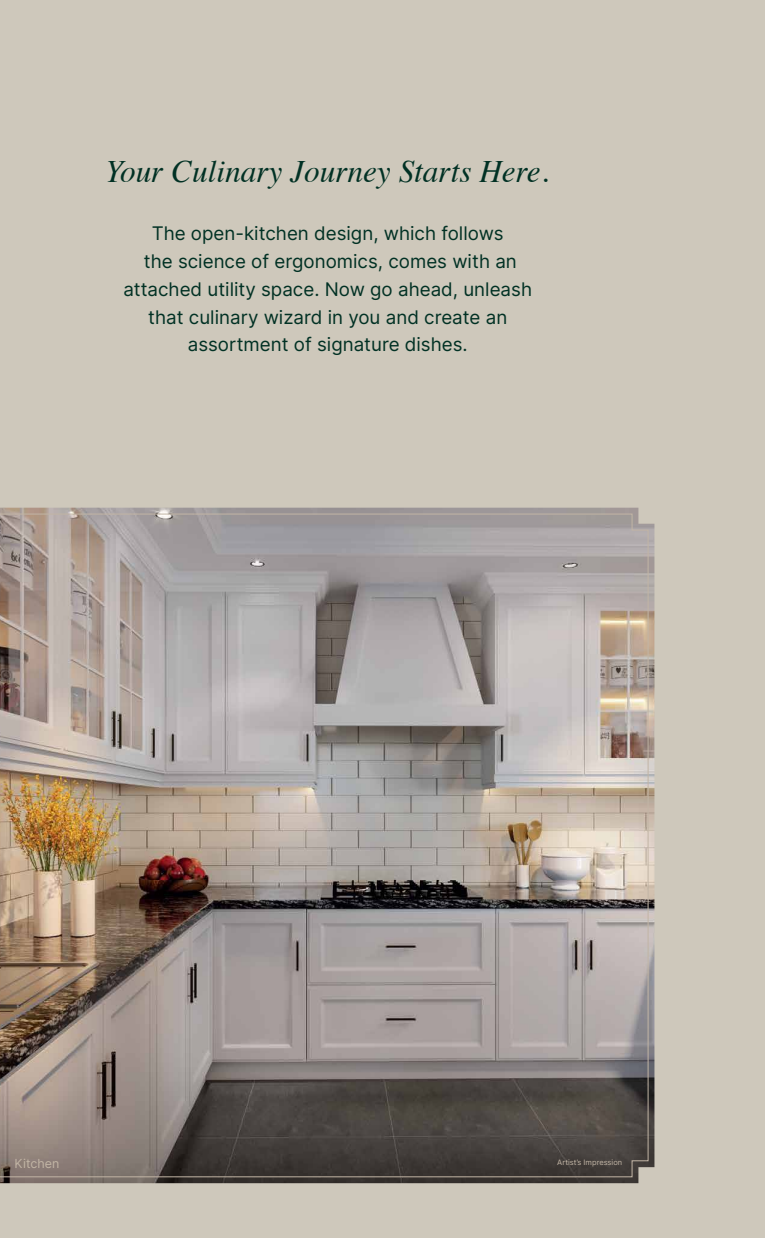
<style>
.page{position:relative;width:765px;height:1238px;background:#cec8bb}
.page>*{position:absolute;margin:0;border:0;box-sizing:border-box;transform-origin:0 0}
.t1{font:italic 31.25px "Times";color:#013124}
.t2{font:18.75px/27.8px "Inter";color:#013124;text-align:center}
.t3{font:12.5px "Inter";color:#c2b5a5}
.t4{font:7.5px "Inter";color:#c2b5a5}
</style>
<div class="page">
<img style="left:0;top:507px;width:654px;height:676px">
<img style="left:0;top:513px;width:649px;height:664px">
<h1 class="t1" style="left:106px;top:144px;width:445px">Your Culinary Journey Starts Here.</h1>
<p class="t2" style="left:123px;top:219px;width:410px">The open-kitchen design, which follows<br>the science of ergonomics, comes with an attached utility space. Now go ahead, unleash that culinary wizard in you and create an assortment of signature dishes.</p>
<p class="t3" style="left:15px;top:1154px;width:46px">Kitchen</p>
<p class="t4" style="left:557px;top:1157px;width:66px">Artist’s Impression</p>
</div>
